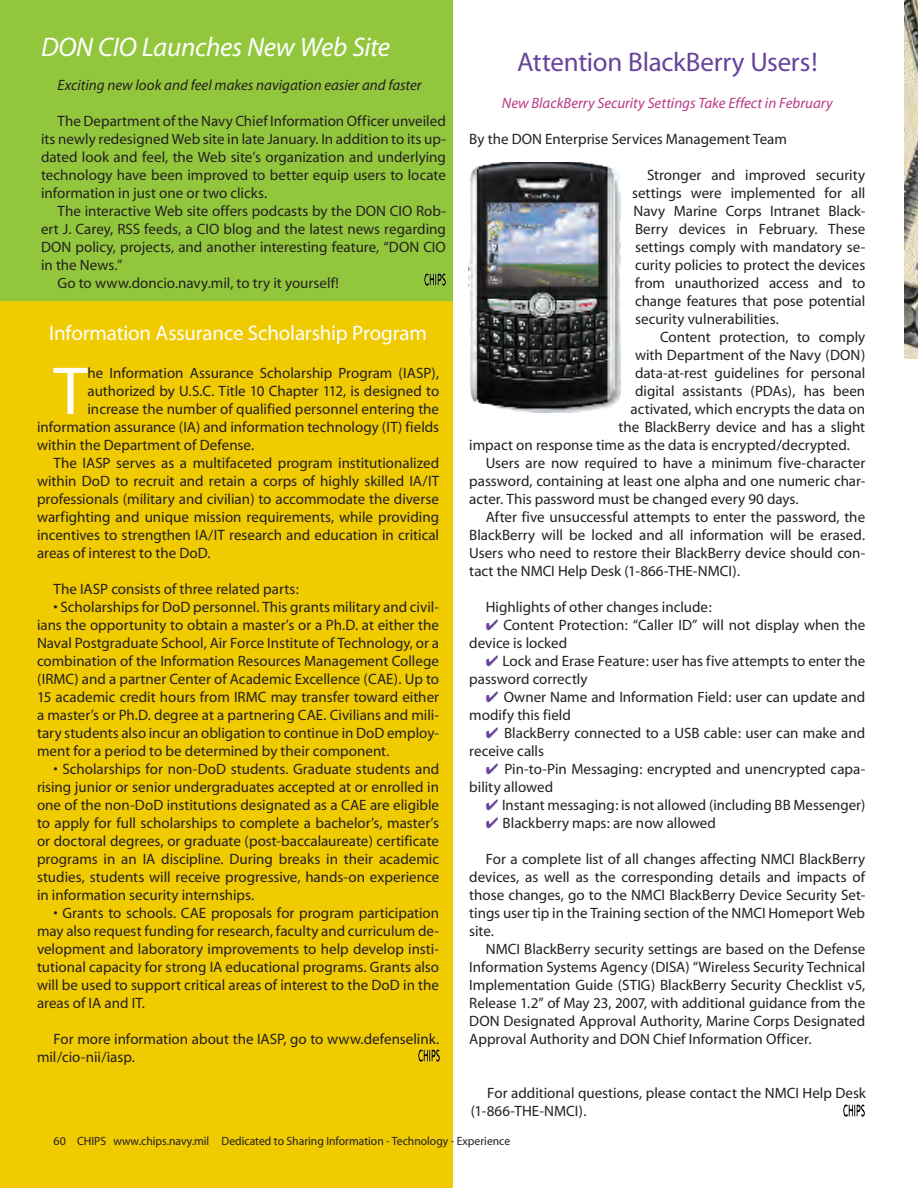
<style>
.page{position:relative;width:918px;height:1188px;background:#fff}
.page>*{position:absolute;margin:0;border:0;box-sizing:border-box;transform-origin:0 0}
.myriad_one_column{font:68.4px "Myriad";color:#fff}
.myriad_one_column-2{font:27px "Myriad";letter-spacing:-.01em;color:#68449b}
.myriad_one_column-3{font:italic 27px "Myriad";letter-spacing:-.01em;color:#fff}
.myriad_one_column-4{font:21px "Myriad";letter-spacing:-.01em;color:#fff}
.myriad_one_column-5{font:15px/18px "Myriad";color:#231f20;text-align:justify}
.myriad_one_column-6{font:italic 15px "Myriad";color:#231f20}
.myriad_one_column-7{font:italic 15px "Myriad";color:#ba3a87}
.t1{font:12px "Myriad";color:#231f20}
.s1{color:#68449b}
</style>
<div class="page">
<div style="left:0;top:297px;width:453px;height:891px;background:#f0cb02"></div>
<div style="left:0;top:0;width:453px;height:301px;background:#92c73d"></div>
<img style="left:418px;top:1049px;width:21px;height:12px">
<img style="left:424px;top:274px;width:21px;height:11px">
<img style="left:844px;top:1105px;width:21px;height:12px">
<img style="left:469px;top:162px;width:152px;height:251px">
<img style="left:904px;top:0;width:14px;height:359px">
<p class="myriad_one_column-3" style="left:41px;top:34px;width:351px">DON CIO Launches New Web Site</p>
<p class="myriad_one_column-6" style="left:58px;top:78px;width:366px">Exciting new look and feel makes navigation easier and faster</p>
<p class="myriad_one_column-5" style="left:41px;top:113px;width:407px;text-indent:17px">The Department of the Navy Chief Information Officer unveiled its newly redesigned Web site in late January. In addition to its up&shy;dated look and feel, the Web site’s organization and underlying technology have been improved to better equip users to locate information in just one or two clicks.</p>
<p class="myriad_one_column-5" style="left:41px;top:203px;width:407px;text-indent:16px">The interactive Web site offers podcasts by the DON CIO Rob&shy;ert J. Carey, RSS feeds, a CIO blog and the latest news regarding DON policy, projects, and another interesting feature, “DON CIO in the News.”</p>
<p class="myriad_one_column-5" style="left:58px;top:275px;width:283px">Go to www.doncio.navy.mil, to try it yourself!</p>
<p class="myriad_one_column-4" style="left:49px;top:322px;width:379px">Information Assurance Scholarship Program</p>
<p class="myriad_one_column" style="left:54px;top:357px;width:36px">T</p>
<p class="myriad_one_column-5" style="left:88px;top:365px;width:353px">he Information Assurance Scholarship Program (IASP),</p>
<p class="myriad_one_column-5" style="left:88px;top:383px;width:353px">authorized by U.S.C. Title 10 Chapter 112, is designed to</p>
<p class="myriad_one_column-5" style="left:88px;top:401px;width:353px">increase the number of qualified personnel entering the</p>
<p class="myriad_one_column-5" style="left:37px;top:419px;width:404px">information assurance (IA) and information technology (IT) fields</p>
<p class="myriad_one_column-5" style="left:37px;top:437px;width:219px">within the Department of Defense.</p>
<p class="myriad_one_column-5" style="left:37px;top:455px;width:404px;text-indent:16px">The IASP serves as a multifaceted program institutionalized within DoD to recruit and retain a corps of highly skilled IA/IT professionals (military and civilian) to accommodate the diverse warfighting and unique mission requirements, while providing incentives to strengthen IA/IT research and education in critical areas of interest to the DoD.</p>
<p class="myriad_one_column-5" style="left:54px;top:581px;width:247px">The IASP consists of three related parts:</p>
<p class="myriad_one_column-5" style="left:37px;top:599px;width:404px;text-indent:16px">• Scholarships for DoD personnel. This grants military and civil&shy;ians the opportunity to obtain a master’s or a Ph.D. at either the Naval Postgraduate School, Air Force Institute of Technology, or a combination of the Information Resources Management College (IRMC) and a partner Center of Academic Excellence (CAE). Up to 15 academic credit hours from IRMC may transfer toward either a master’s or Ph.D. degree at a partnering CAE. Civilians and mili&shy;tary students also incur an obligation to continue in DoD employ&shy;ment for a period to be determined by their component.</p>
<p class="myriad_one_column-5" style="left:37px;top:761px;width:404px;text-indent:17px">• Scholarships for non-DoD students. Graduate students and rising junior or senior undergraduates accepted at or enrolled in one of the non-DoD institutions designated as a CAE are eligible to apply for full scholarships to complete a bachelor’s, master’s or doctoral degrees, or graduate (post-baccalaureate) certificate programs in an IA discipline. During breaks in their academic studies, students will receive progressive, hands-on experience in information security internships.</p>
<p class="myriad_one_column-5" style="left:37px;top:905px;width:404px;text-indent:17px">• Grants to schools. CAE proposals for program participation may also request funding for research, faculty and curriculum de&shy;velopment and laboratory improvements to help develop insti&shy;tutional capacity for strong IA educational programs. Grants also will be used to support critical areas of interest to the DoD in the areas of IA and IT.</p>
<p class="myriad_one_column-5" style="left:37px;top:1031px;width:404px;text-indent:17px">For more information about the IASP, go to www.defenselink. mil/cio-nii/iasp.</p>
<p class="myriad_one_column-2" style="left:517px;top:49px;width:302px">Attention BlackBerry Users!</p>
<p class="myriad_one_column-7" style="left:502px;top:96px;width:332px">New BlackBerry Security Settings Take Effect in February</p>
<p class="myriad_one_column-5" style="left:469px;top:131px;width:319px">By the DON Enterprise Services Management Team</p>
<p class="myriad_one_column-5" style="left:632px;top:167px;width:235px;text-indent:15px">Stronger and improved security settings were implemented for all Navy Marine Corps Intranet Black-Berry devices in February. These settings comply with mandatory se&shy;curity policies to protect the devices from unauthorized access and to change features that pose potential security vulnerabilities.</p>
<p class="myriad_one_column-5" style="left:660px;top:329px;width:207px">Content protection, to comply</p>
<p class="myriad_one_column-5" style="left:635px;top:347px;width:232px">with Department of the Navy (DON)</p>
<p class="myriad_one_column-5" style="left:635px;top:365px;width:232px">data-at-rest guidelines for personal</p>
<p class="myriad_one_column-5" style="left:635px;top:383px;width:232px">digital assistants (PDAs), has been</p>
<p class="myriad_one_column-5" style="left:631px;top:401px;width:236px">activated, which encrypts the data on</p>
<p class="myriad_one_column-5" style="left:619px;top:419px;width:248px">the BlackBerry device and has a slight</p>
<p class="myriad_one_column-5" style="left:469px;top:437px;width:382px">impact on response time as the data is encrypted/decrypted.</p>
<p class="myriad_one_column-5" style="left:469px;top:455px;width:398px;text-indent:16px">Users are now required to have a minimum five-character password, containing at least one alpha and one numeric char&shy;acter. This password must be changed every 90 days.</p>
<p class="myriad_one_column-5" style="left:469px;top:509px;width:398px;text-indent:16px">After five unsuccessful attempts to enter the password, the BlackBerry will be locked and all information will be erased.<br>Users who need to restore their BlackBerry device should con&shy;tact the NMCI Help Desk (1-866-THE-NMCI).</p>
<p class="myriad_one_column-5" style="left:486px;top:599px;width:228px">Highlights of other changes include:</p>
<p class="myriad_one_column-5" style="left:469px;top:617px;width:397px;text-indent:16px"><span class="s1">✔</span> Content Protection: “Caller ID” will not display when the device is locked</p>
<p class="myriad_one_column-5" style="left:469px;top:653px;width:398px;text-indent:16px"><span class="s1">✔</span> Lock and Erase Feature: user has five attempts to enter the password correctly</p>
<p class="myriad_one_column-5" style="left:469px;top:689px;width:397px;text-indent:16px"><span class="s1">✔</span> Owner Name and Information Field: user can update and modify this field</p>
<p class="myriad_one_column-5" style="left:469px;top:725px;width:397px;text-indent:16px"><span class="s1">✔</span> BlackBerry connected to a USB cable: user can make and receive calls</p>
<p class="myriad_one_column-5" style="left:469px;top:761px;width:397px;text-indent:16px"><span class="s1">✔</span> Pin-to-Pin Messaging: encrypted and unencrypted capa&shy;bility allowed</p>
<p class="myriad_one_column-5" style="left:486px;top:797px;width:381px"><span class="s1">✔</span> Instant messaging: is not allowed (including BB Messenger)</p>
<p class="myriad_one_column-5" style="left:486px;top:815px;width:232px"><span class="s1">✔</span> Blackberry maps: are now allowed</p>
<p class="myriad_one_column-5" style="left:469px;top:851px;width:398px;text-indent:16px">For a complete list of all changes affecting NMCI BlackBerry devices, as well as the corresponding details and impacts of those changes, go to the NMCI BlackBerry Device Security Set&shy;tings user tip in the Training section of the NMCI Homeport Web site.</p>
<p class="myriad_one_column-5" style="left:469px;top:941px;width:398px;text-indent:16px">NMCI BlackBerry security settings are based on the Defense Information Systems Agency (DISA) “Wireless Security Technical Implementation Guide (STIG) BlackBerry Security Checklist v5, Release 1.2” of May 23, 2007, with additional guidance from the DON Designated Approval Authority, Marine Corps Designated Approval Authority and DON Chief Information Officer.</p>
<p class="myriad_one_column-5" style="left:471px;top:1085px;width:397px;text-indent:16px">For additional questions, please contact the NMCI Help Desk (1-866-THE-NMCI).</p>
<p class="t1" style="left:54px;top:1135px;width:458px">60 CHIPS www.chips.navy.mil Dedicated to Sharing Information - Technology - Experience</p>
</div>
